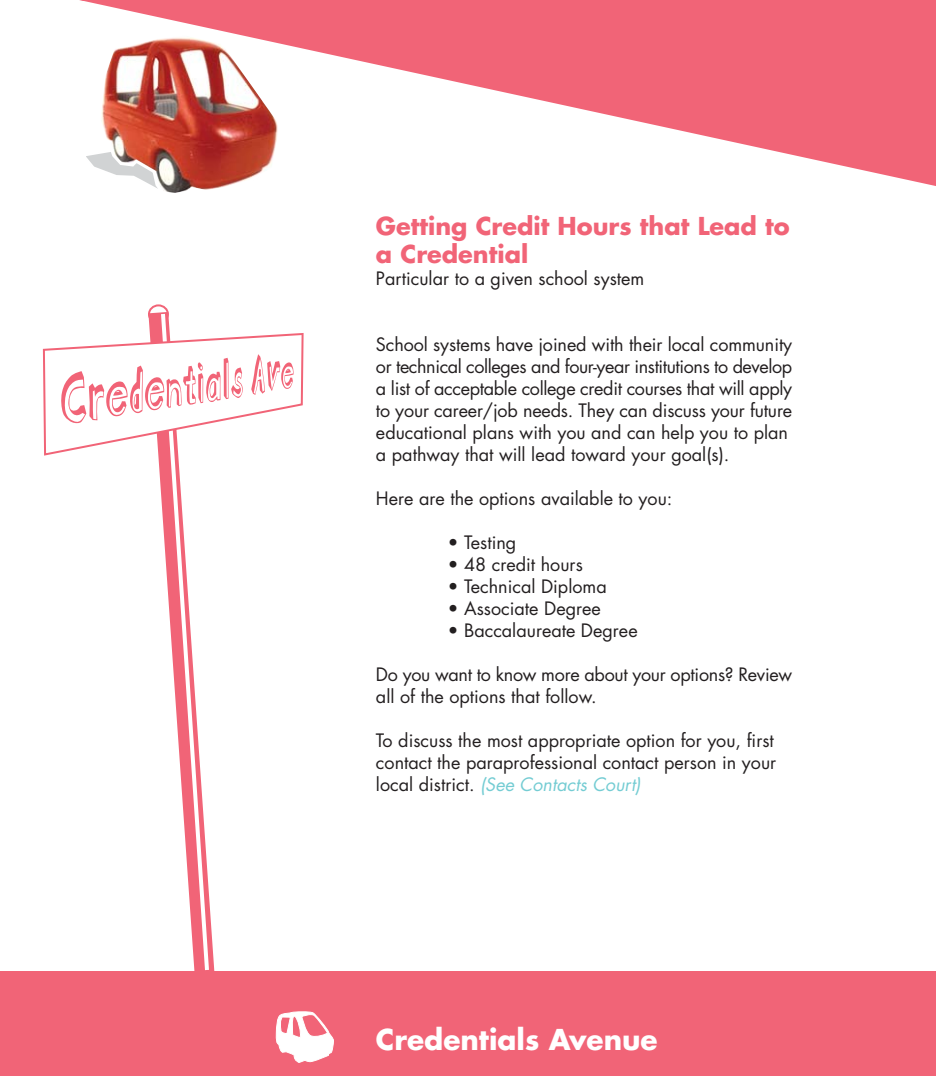
<style>
.page{position:relative;width:936px;height:1076px;background:#fff}
.page>*{position:absolute;margin:0;border:0;box-sizing:border-box;transform-origin:0 0}
.t1{font:700 28px "Futura";color:#fff}
.t2{font:700 24px/28px "Futura";color:#f16477}
.t3{font:18px/22px "Futura";color:#231f20}
.s1{font-style:italic;color:#74ccd3}
</style>
<div class="page">
<svg style="left:148px;top:304px;width:21px;height:20px"></svg>
<div style="left:0;top:971px;width:936px;height:105px;background:#f16477"></div>
<svg style="left:276px;top:1011px;width:58px;height:52px"></svg>
<svg style="left:82px;top:0;width:854px;height:186px;fill:#f16477"></svg>
<img style="left:82px;top:31px;width:201px;height:162px">
<svg style="left:42px;top:310px;width:263px;height:664px"></svg>
<h2 class="t2" style="left:376px;top:214px;width:415px">Getting Credit Hours that Lead to a Credential</h2>
<p class="t3" style="left:376px;top:269px;width:270px">Particular to a given school system</p>
<p class="t3" style="left:376px;top:335px;width:418px">School systems have joined with their local community or technical colleges and four-year institutions to develop a list of acceptable college credit courses that will apply to your career/job needs. They can discuss your future educational plans with you and can help you to plan a pathway that will lead toward your goal(s).</p>
<p class="t3" style="left:376px;top:489px;width:298px">Here are the options available to you:</p>
<p class="t3" style="left:448px;top:533px;width:70px">• Testing</p>
<p class="t3" style="left:448px;top:555px;width:136px">• 48 credit hours</p>
<p class="t3" style="left:448px;top:577px;width:160px">• Technical Diploma</p>
<p class="t3" style="left:448px;top:599px;width:154px">• Associate Degree</p>
<p class="t3" style="left:448px;top:621px;width:191px">• Baccalaureate Degree</p>
<p class="t3" style="left:376px;top:665px;width:418px">Do you want to know more about your options? Review all of the options that follow.</p>
<p class="t3" style="left:376px;top:731px;width:402px">To discuss the most appropriate option for you, first contact the paraprofessional contact person in your l oc a l d i str i c t . <span class="s1">(See Contacts Court)</span></p>
<h1 class="t1" style="left:376px;top:1027px;width:283px">Credentials Avenue</h1>
</div>
